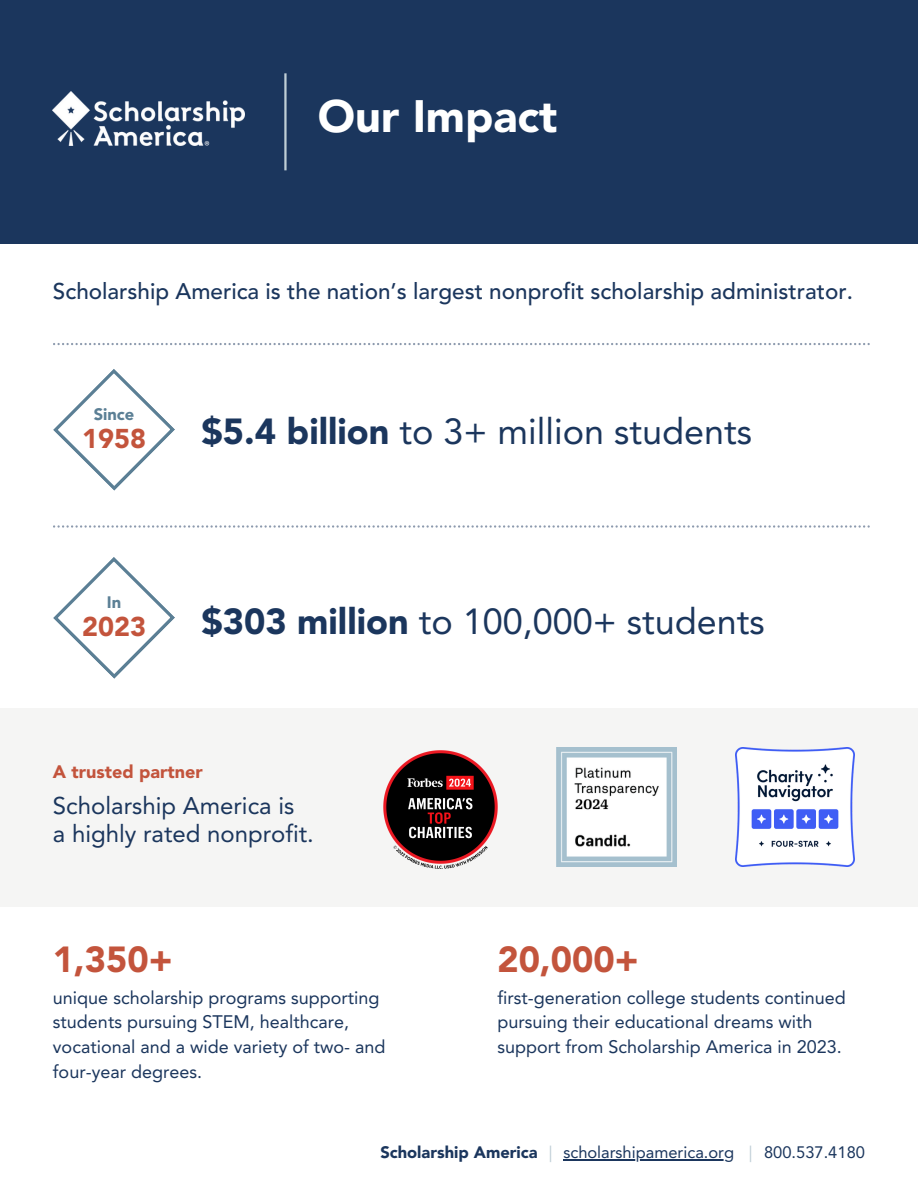
<style>
.page{position:relative;width:918px;height:1188px;background:#fff}
.page>*{position:absolute;margin:0;border:0;box-sizing:border-box;transform-origin:0 0}
.t1{font:900 45px "Avenir LT Std";color:#fff}
.t2{font:36px "Avenir LT Std";color:#1b365d}
.t3{font:900 36px "Avenir LT Std";color:#c3543c}
.t4{font:900 27px "Avenir LT Std";color:#c3543c}
.t5{font:24px/28.2px "Avenir LT Std";color:#1b365d}
.t6{font:500 22.5px "Avenir LT Std";color:#1b365d}
.t7{font:18px/24.8px "Avenir LT Std";color:#1b365d}
.t8{font:900 18px "Avenir LT Std";color:#c3543c}
.t9{font:16.5px "Avenir LT Std";color:#1b365d}
.t10{font:900 16.5px "Avenir LT Std";color:#1b365d}
.t11{font:900 16.5px "Avenir LT Std";color:#5b7f95}
.t12{font:16.5px "Avenir LT Std";color:#bfced6}
.s1{font-weight:900}
</style>
<div class="page">
<svg style="left:53px;top:369px;width:122px;height:122px"></svg>
<svg style="left:53px;top:557px;width:122px;height:122px"></svg>
<svg style="left:53px;top:525px;width:817px;height:3px"></svg>
<svg style="left:53px;top:343px;width:817px;height:2px"></svg>
<div style="left:0;top:708px;width:918px;height:198px;background:#f5f5f4"></div>
<div style="left:0;top:0;width:918px;height:244px;background:#1b365d"></div>
<img style="left:53px;top:91px;width:191px;height:54px">
<hr style="left:284px;top:73px;width:3px;height:97px;background:#bfced6">
<img style="left:557px;top:748px;width:119px;height:119px">
<img style="left:735px;top:748px;width:119px;height:119px">
<img style="left:383px;top:750px;width:115px;height:119px">
<hr style="left:563px;top:1159px;width:171px;height:1px;background:#1b365d">
<h2 class="t1" style="left:318px;top:98px;width:241px">Our Impact</h2>
<h4 class="t6" style="left:53px;top:282px;width:802px">Scholarship America is the nation’s largest nonprofit scholarship administrator.</h4>
<h3 class="t11" style="left:94px;top:407px;width:42px">Since</h3>
<p class="t4" style="left:82px;top:427px;width:65px">1958</p>
<h3 class="t2" style="left:201px;top:417px;width:552px"><span class="s1">$5.4 billion</span> to 3+ million students</h3>
<p class="t11" style="left:107px;top:595px;width:16px">In</p>
<h4 class="t4" style="left:82px;top:616px;width:65px">2023</h4>
<p class="t2" style="left:201px;top:606px;width:565px"><span class="s1">$303 million</span> to 100,000+ students</p>
<h2 class="t8" style="left:53px;top:765px;width:151px">A trusted partner</h2>
<p class="t5" style="left:53px;top:794px;width:262px">Scholarship America is<br>a highly rated nonprofit.</p>
<p class="t3" style="left:53px;top:944px;width:121px">1,350+</p>
<p class="t3" style="left:497px;top:944px;width:143px">20,000+</p>
<p class="t7" style="left:497px;top:987px;width:350px">first-generation college students continued pursuing their educational dreams with support from Scholarship America in 2023.</p>
<h6 class="t7" style="left:53px;top:987px;width:334px">unique scholarship programs supporting students pursuing STEM, healthcare, vocational and a wide variety of two- and four-year degrees.</h6>
<p class="t10" style="left:380px;top:1145px;width:159px">Scholarship America</p>
<p class="t12" style="left:549px;top:1145px;width:5px">|</p>
<p class="t9" style="left:563px;top:1145px;width:172px">scholarshipamerica.org</p>
<p class="t12" style="left:749px;top:1145px;width:5px">|</p>
<p class="t9" style="left:764px;top:1145px;width:102px">800.537.4180</p>
</div>
